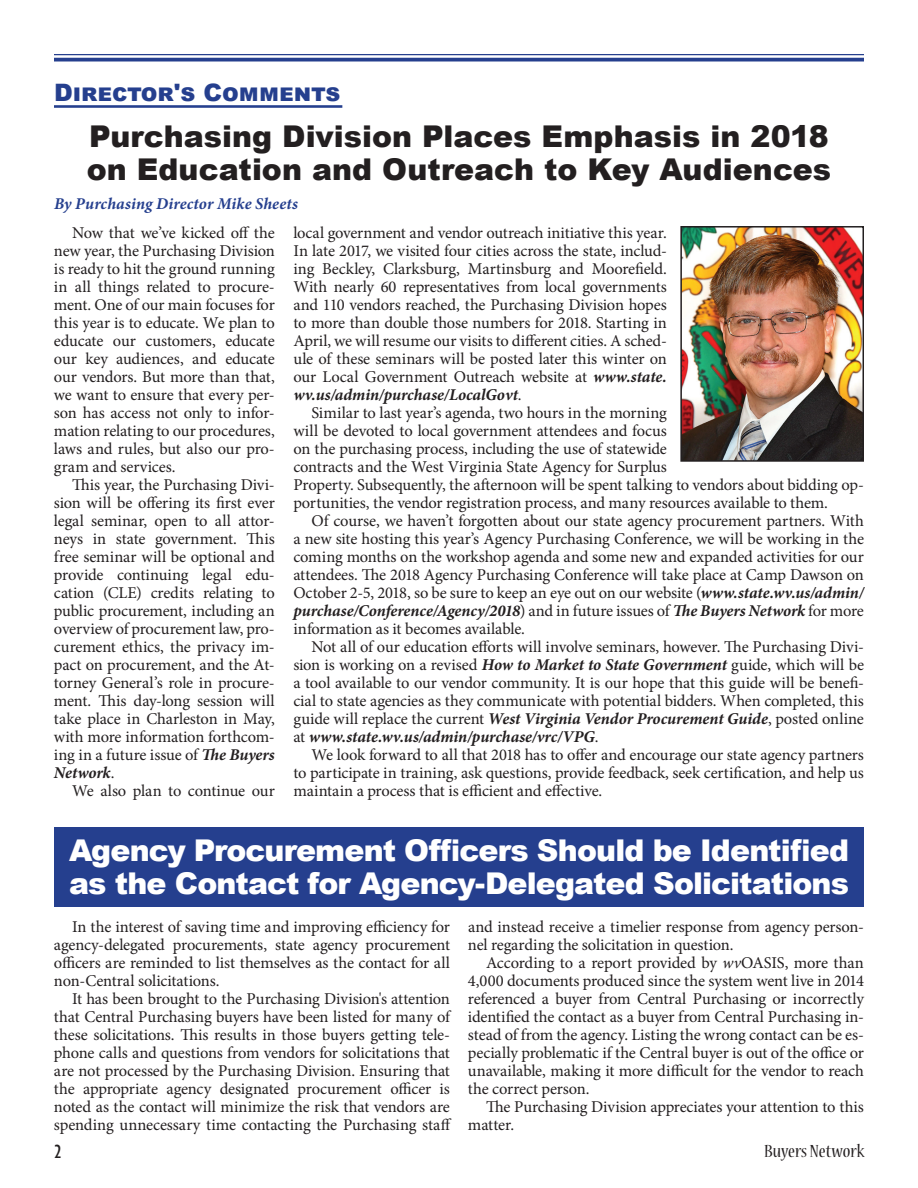
<style>
.page{position:relative;width:918px;height:1188px;background:#fff}
.page>*{position:absolute;margin:0;border:0;box-sizing:border-box;transform-origin:0 0}
.t1{font:900 30px/33px "Arial";letter-spacing:-.03em;color:#fff}
.t2{font:900 30px/33px "Arial";color:#231f20}
.t3{font:900 24px "Arial";color:#253f8e}
.t4{font:condensed 19.5px "Nueva Std";color:#231f20;scale:1.08 1}
.t5{font:condensed 19.5px "Gill Sans";color:#231f20;scale:1.08 1}
.t6{font:16.5px/18px "Minion Pro";letter-spacing:-.01em;color:#231f20;text-align:justify}
.t7{font:italic 700 16.5px "Minion Pro";letter-spacing:.005em;color:#253f8e}
.s1{font-weight:700;font-style:italic}
.s2{font-style:italic}
</style>
<div class="page">
<hr style="left:54px;top:54px;width:810px;height:1px;background:#253f8e">
<svg style="left:54px;top:58px;width:810px;height:4px;background:#40569c"></svg>
<hr style="left:54px;top:105px;width:288px;height:3px;background:#253f8e">
<img style="left:683px;top:229px;width:178px;height:230px">
<div style="left:680px;top:226px;width:184px;height:236px;border:2px solid #231f20"></div>
<div style="left:54px;top:827px;width:810px;height:80px;background:#253f8e"></div>
<h2 class="t3" style="left:54px;top:75px;width:288px">Director's Comments</h2>
<h1 class="t2" style="left:87px;top:119px;width:746px">Purchasing Division Places Emphasis in 2018 on Education and Outreach to Key Audiences</h1>
<p class="t7" style="left:54px;top:192px;width:245px">By Purchasing Director Mike Sheets</p>
<p class="t6" style="left:293px;top:224px;width:375px">local government and vendor outreach initiative this year.<br>In late 2017, we visited four cities across the state, includ&shy;ing Beckley, Clarksburg, Martinsburg and Moorefield.<br>With nearly 60 representatives from local governments and 110 vendors reached, the Purchasing Division hopes to more than double those numbers for 2018. Starting in April, we will resume our visits to different cities. A sched&shy;ule of these seminars will be posted later this winter on our Local Government Outreach website at <span class="s1">www.state. wv.us/admin/purchase/LocalGovt</span>.</p>
<p class="t6" style="left:293px;top:404px;width:572px;text-align:left;text-indent:18px">Similar to last year’s agenda, two hours in the morning<br>will be devoted to local government attendees and focus<br>on the purchasing process, including the use of statewide<br>contracts and the West Virginia State Agency for Surplus<br>Property. Subsequently, the afternoon will be spent talking to vendors about bidding op&shy;portunities, the vendor registration process, and many resources available to them.</p>
<p class="t6" style="left:293px;top:512px;width:572px;text-indent:18px">Of course, we haven’t forgotten about our state agency procurement partners. With a new site hosting this year’s Agency Purchasing Conference, we will be working in the coming months on the workshop agenda and some new and expanded activities for our attendees. The 2018 Agency Purchasing Conference will take place at Camp Dawson on October 2-5, 2018, so be sure to keep an eye out on our website (<span class="s1">www.state.wv.us/admin/ purchase/Conference/Agency/2018</span>) and in future issues of <span class="s1">The Buyers Network</span> for more information as it becomes available.</p>
<p class="t6" style="left:293px;top:638px;width:572px;text-indent:18px">Not all of our education efforts will involve seminars, however. The Purchasing Divi&shy;sion is working on a revised <span class="s1">How to Market to State Government</span> guide, which will be a tool available to our vendor community. It is our hope that this guide will be benefi&shy;cial to state agencies as they communicate with potential bidders. When completed, this guide will replace the current <span class="s1">West Virginia Vendor Procurement Guide</span>, posted online at <span class="s1">www.state.wv.us/admin/purchase/vrc/VPG</span>.</p>
<p class="t6" style="left:293px;top:746px;width:572px;text-indent:18px">We look forward to all that 2018 has to offer and encourage our state agency partners to participate in training, ask questions, provide feedback, seek certification, and help us maintain a process that is efficient and effective.</p>
<h1 class="t1" style="left:69px;top:833px;width:782px">Agency Procurement Officers Should be Identified as the Contact for Agency-Delegated Solicitations</h1>
<p class="t6" style="left:54px;top:917px;width:398px;text-indent:18px">In the interest of saving time and improving efficiency for agency-delegated procurements, state agency procurement officers are reminded to list themselves as the contact for all non-Central solicitations.</p>
<p class="t6" style="left:54px;top:989px;width:399px;text-indent:18px">It has been brought to the Purchasing Division's attention that Central Purchasing buyers have been listed for many of these solicitations. This results in those buyers getting tele&shy;phone calls and questions from vendors for solicitations that are not processed by the Purchasing Division. Ensuring that the appropriate agency designated procurement officer is noted as the contact will minimize the risk that vendors are spending unnecessary time contacting the Purchasing staff</p>
<p class="t6" style="left:54px;top:224px;width:222px;text-indent:18px">Now that we’ve kicked off the new year, the Purchasing Division is ready to hit the ground running in all things related to procure&shy;ment. One of our main focuses for this year is to educate. We plan to educate our customers, educate our key audiences, and educate our vendors. But more than that, we want to ensure that every per&shy;son has access not only to infor&shy;mation relating to our procedures, laws and rules, but also our pro&shy;gram and services.</p>
<p class="t6" style="left:54px;top:476px;width:222px;text-indent:18px">This year, the Purchasing Divi&shy;sion will be offering its first ever legal seminar, open to all attor&shy;neys in state government. This free seminar will be optional and provide continuing legal edu&shy;cation (CLE) credits relating to public procurement, including an overview of procurement law, pro&shy;curement ethics, the privacy im&shy;pact on procurement, and the At&shy;torney General’s role in procure&shy;ment. This day-long session will take place in Charleston in May, with more information forthcom&shy;ing in a future issue of <span class="s1">The Buyers Network</span>.</p>
<p class="t6" style="left:72px;top:782px;width:204px">We also plan to continue our</p>
<p class="t6" style="left:468px;top:917px;width:397px">and instead receive a timelier response from agency person&shy;nel regarding the solicitation in question.</p>
<p class="t6" style="left:468px;top:953px;width:398px;text-indent:18px">According to a report provided by <span class="s2">wv</span>OASIS, more than 4,000 documents produced since the system went live in 2014 referenced a buyer from Central Purchasing or incorrectly identified the contact as a buyer from Central Purchasing in&shy;stead of from the agency. Listing the wrong contact can be es&shy;pecially problematic if the Central buyer is out of the office or unavailable, making it more difficult for the vendor to reach the correct person.</p>
<p class="t6" style="left:468px;top:1097px;width:397px;text-indent:18px">The Purchasing Division appreciates your attention to this matter.</p>
<p class="t5" style="left:54px;top:1140px;width:9px">2</p>
<p class="t4" style="left:764px;top:1143px;width:94px">Buyers Network</p>
</div>
